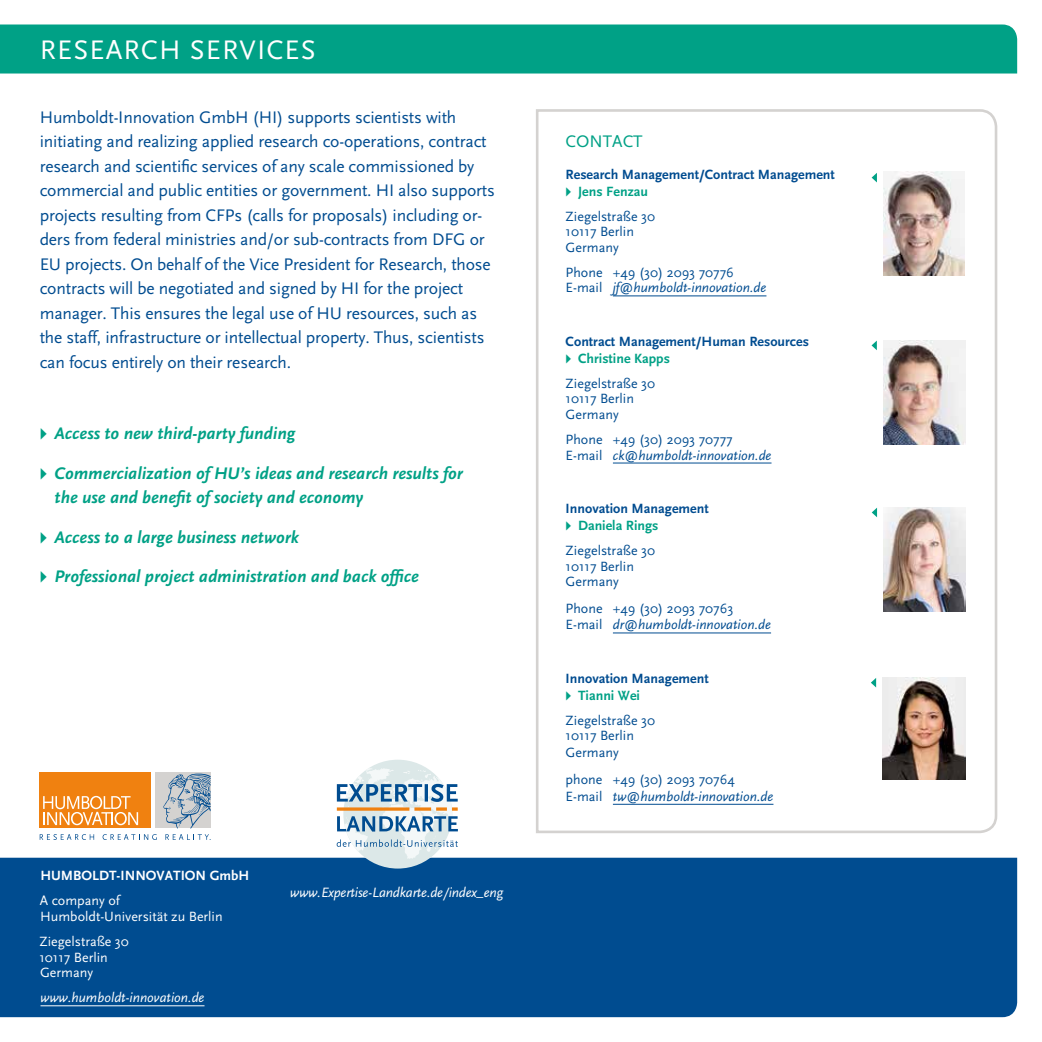
<style>
.page{position:relative;width:1042px;height:1042px;background:#fff}
.page>*{position:absolute;margin:0;border:0;box-sizing:border-box;transform-origin:0 0}
.t1{font:28px "Scala Sans";letter-spacing:.04em;color:#fff}
.t2{font:17.5px/24.5px "Scala Sans";letter-spacing:-.01em;color:#004c90}
.t3{font:italic 700 17.5px/24.5px "Scala Sans";color:#00a186}
.t4{font:17.5px "Scala Sans";color:#00a186}
.t5{font:italic 14.17px "Scala Sans";letter-spacing:-.01em;color:#fff}
.t6{font:14px/15.4px "Scala Sans";color:#004c90}
.t7{font:700 14px/16.8px "Scala Sans";color:#004c90}
.t8{font:14px/15.4px "Scala Sans";color:#fff}
.t9{font:italic 14px "Scala Sans";color:#004c90}
.t10{font:italic 14px "Scala Sans";color:#fff}
.t11{font:700 14px "Scala Sans";color:#fff}
.s1{font-weight:400;font-style:normal;font-size:22.75px}
.s2{font-weight:400;font-size:18.2px;color:#00a186}
.s3{color:#00a186}
.s4{font-style:italic}
.s5{font-style:normal}
</style>
<div class="page">
<div style="left:0;top:25px;width:1017px;height:49px;background:#00a186"></div>
<div style="left:40px;top:772px;width:111px;height:56px;background:#f08110"></div>
<div style="left:155px;top:772px;width:56px;height:56px;background:#d4d2d0"></div>
<svg style="left:163px;top:773px;width:48px;height:55px"></svg>
<svg style="left:43px;top:796px;width:95px;height:29px"></svg>
<svg style="left:40px;top:834px;width:54px;height:6px"></svg>
<svg style="left:103px;top:834px;width:54px;height:6px"></svg>
<svg style="left:165px;top:834px;width:46px;height:6px"></svg>
<div style="left:0;top:858px;width:1017px;height:159px;background:#004c90"></div>
<svg style="left:536px;top:109px;width:462px;height:724px"></svg>
<hr style="left:613px;top:295px;width:153px;height:1px;background:#004c90">
<hr style="left:613px;top:463px;width:158px;height:1px;background:#004c90">
<hr style="left:613px;top:632px;width:158px;height:1px;background:#004c90">
<hr style="left:613px;top:804px;width:160px;height:1px;background:#004c90">
<img style="left:883px;top:172px;width:82px;height:104px">
<svg style="left:871px;top:173px;width:6px;height:9px"></svg>
<img style="left:883px;top:340px;width:82px;height:104px">
<svg style="left:871px;top:341px;width:6px;height:9px"></svg>
<img style="left:883px;top:507px;width:82px;height:104px">
<svg style="left:872px;top:508px;width:5px;height:9px"></svg>
<img style="left:882px;top:677px;width:83px;height:102px">
<svg style="left:871px;top:678px;width:5px;height:9px"></svg>
<div style="left:343px;top:760px;width:109px;height:108px;background:#dce8e8;border-radius:50%"></div>
<svg style="left:337px;top:768px;width:121px;height:91px"></svg>
<hr style="left:41px;top:1005px;width:163px;height:1px;background:#fff">
<h1 class="t1" style="left:40px;top:35px;width:278px">RESEARCH SERVICES</h1>
<p class="t2" style="left:40px;top:105px;width:457px">Humboldt-Innovation GmbH (HI) supports scientists with initiating and realizing applied research co-operations, contract research and scientific services of any scale commissioned by commercial and public entities or government. HI also supports projects resulting from CFPs (calls for proposals) including or&shy;ders from federal ministries and/or sub-contracts from DFG or EU projects. On behalf of the Vice President for Research, those contracts will be negotiated and signed by HI for the project manager. This ensures the legal use of HU resources, such as the staff, infrastructure or intellectual property. Thus, scientists can focus entirely on their research.</p>
<p class="t3" style="left:40px;top:422px;width:257px"><span class="s1">Ω</span> Access to new third-party funding</p>
<p class="t3" style="left:55px;top:461px;width:410px;text-indent:-15px"><span class="s1">Ω</span> Commercialization of HU’s ideas and research results for the use and benefit of society and economy</p>
<p class="t3" style="left:40px;top:525px;width:261px"><span class="s1">Ω</span> Access to a large business network</p>
<p class="t3" style="left:40px;top:564px;width:381px"><span class="s1">Ω</span> Professional project administration and back office</p>
<p class="t11" style="left:40px;top:868px;width:210px">HUMBOLDT-INNOVATION GmbH</p>
<p class="t8" style="left:40px;top:893px;width:184px">A company of<br>Humboldt-Universität zu Berlin</p>
<p class="t8" style="left:39px;top:934px;width:91px">Ziegelstraße 30<br>10117 Berlin<br>Germany</p>
<p class="t10" style="left:41px;top:990px;width:165px">www.humboldt-innovation.de</p>
<p class="t5" style="left:290px;top:885px;width:214px">www.Expertise-Landkarte.de/index_eng</p>
<p class="t4" style="left:566px;top:132px;width:79px">CONTACT</p>
<p class="t7" style="left:566px;top:166px;width:271px">Research Management/Contract Management<br><span class="s2">Ω</span> <span class="s3">Jens Fenzau</span></p>
<p class="t6" style="left:566px;top:209px;width:91px">Ziegelstraße 30<br>10117 Berlin<br>Germany</p>
<p class="t6" style="left:566px;top:265px;width:202px">Phone +49 (30) 2093 70776<br>E-mail <span class="s4">jf@humboldt-innovation.de</span></p>
<p class="t7" style="left:566px;top:333px;width:245px">Contract Management/Human Resources<br><span class="s2">Ω</span> <span class="s3">Christine Kapps</span></p>
<p class="t6" style="left:566px;top:376px;width:91px">Ziegelstraße 30<br>10117 Berlin<br>Germany</p>
<p class="t6" style="left:566px;top:432px;width:207px">Phone +49 (30) 2093 70777<br>E-mail <span class="s4">ck@humboldt-innovation.de</span></p>
<p class="t7" style="left:566px;top:500px;width:145px">Innovation Management<br><span class="s2">Ω</span> <span class="s3">Daniela Rings</span></p>
<p class="t6" style="left:566px;top:543px;width:91px">Ziegelstraße 30<br>10117 Berlin<br>Germany</p>
<p class="t6" style="left:566px;top:600px;width:207px;line-height:16.8px">Phone +49 (30) 2093 70763<br>E-mail <span class="s4">dr@humboldt-innovation.de</span></p>
<p class="t7" style="left:566px;top:670px;width:145px">Innovation Management<br><span class="s2">Ω</span> <span class="s3">Tianni Wei</span></p>
<p class="t6" style="left:566px;top:713px;width:91px">Ziegelstraße 30<br>10117 Berlin</p>
<p class="t6" style="left:566px;top:739px;width:171px;line-height:26.8px">Germany<br>phone +49 (30) 2093 70764</p>
<p class="t9" style="left:566px;top:788px;width:209px"><span class="s5">E-mail</span> tw@humboldt-innovation.de</p>
</div>
